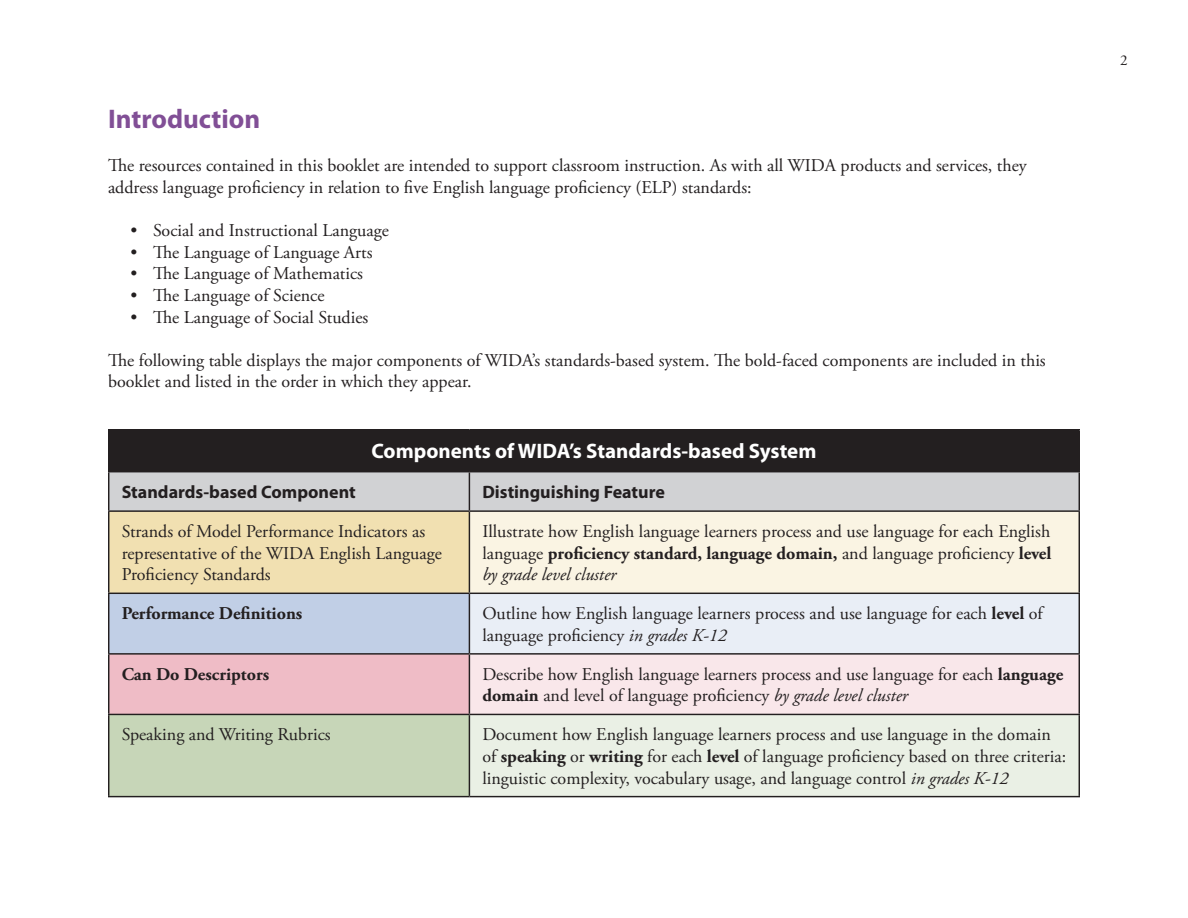
<style>
.page{position:relative;width:1188px;height:918px;background:#fff}
.page>*{position:absolute;margin:0;border:0;box-sizing:border-box;transform-origin:0 0}
.subhead{font:700 27px "Myriad Pro";color:#814f96}
.body{font:700 21px "Myriad Pro";color:#fff}
.body-2{font:18px/21.6px "Adobe Garamond Pro";color:#231f20}
.body-3{font:700 18px "Myriad Pro";color:#231f20}
.body-4{font:700 18px "Adobe Garamond Pro";color:#231f20}
.t1{font:15px "Adobe Garamond Pro";color:#231f20}
.s1{font-weight:700}
.s2{font-style:italic}
</style>
<div class="page">
<div style="left:109px;top:430px;width:970px;height:42px;background:#231f20"></div>
<div style="left:109px;top:472px;width:970px;height:38px;background:#d1d2d4"></div>
<div style="left:109px;top:511px;width:360px;height:82px;background:#f1e0b1"></div>
<div style="left:469px;top:511px;width:610px;height:82px;background:#faf4e3"></div>
<div style="left:109px;top:593px;width:360px;height:61px;background:#c1cfe6"></div>
<div style="left:469px;top:593px;width:610px;height:61px;background:#e9eef6"></div>
<div style="left:109px;top:654px;width:360px;height:60px;background:#efbcc6"></div>
<div style="left:469px;top:654px;width:610px;height:60px;background:#f9e7ea"></div>
<div style="left:109px;top:714px;width:360px;height:83px;background:#c7d6b8"></div>
<div style="left:469px;top:714px;width:610px;height:83px;background:#eaf0e5"></div>
<hr style="left:108px;top:429px;width:361px;height:1px;background:#231f20">
<hr style="left:108px;top:430px;width:1px;height:41px;background:#231f20">
<hr style="left:469px;top:429px;width:611px;height:1px;background:#231f20">
<hr style="left:1079px;top:430px;width:1px;height:41px;background:#231f20">
<hr style="left:108px;top:471px;width:361px;height:1px;background:#231f20">
<hr style="left:108px;top:472px;width:1px;height:38px;background:#231f20">
<hr style="left:469px;top:471px;width:611px;height:1px;background:#231f20">
<hr style="left:469px;top:472px;width:1px;height:38px;background:#231f20">
<hr style="left:1079px;top:472px;width:1px;height:38px;background:#231f20">
<hr style="left:108px;top:510px;width:361px;height:2px;background:#231f20">
<hr style="left:108px;top:512px;width:1px;height:81px;background:#231f20">
<hr style="left:469px;top:510px;width:611px;height:2px;background:#231f20">
<hr style="left:469px;top:512px;width:1px;height:81px;background:#231f20">
<hr style="left:1079px;top:512px;width:1px;height:81px;background:#231f20">
<hr style="left:108px;top:593px;width:361px;height:1px;background:#231f20">
<hr style="left:108px;top:594px;width:1px;height:59px;background:#231f20">
<hr style="left:469px;top:593px;width:611px;height:1px;background:#231f20">
<hr style="left:469px;top:594px;width:1px;height:59px;background:#231f20">
<hr style="left:1079px;top:594px;width:1px;height:59px;background:#231f20">
<hr style="left:108px;top:653px;width:361px;height:2px;background:#231f20">
<hr style="left:108px;top:655px;width:1px;height:59px;background:#231f20">
<hr style="left:469px;top:653px;width:611px;height:2px;background:#231f20">
<hr style="left:469px;top:655px;width:1px;height:59px;background:#231f20">
<hr style="left:1079px;top:655px;width:1px;height:59px;background:#231f20">
<hr style="left:108px;top:714px;width:361px;height:1px;background:#231f20">
<hr style="left:108px;top:715px;width:1px;height:81px;background:#231f20">
<hr style="left:469px;top:714px;width:611px;height:1px;background:#231f20">
<hr style="left:469px;top:715px;width:1px;height:81px;background:#231f20">
<hr style="left:1079px;top:715px;width:1px;height:81px;background:#231f20">
<hr style="left:108px;top:796px;width:361px;height:1px;background:#231f20">
<hr style="left:469px;top:796px;width:611px;height:1px;background:#231f20">
<p class="subhead" style="left:108px;top:102px;width:154px">Introduction</p>
<p class="body-2" style="left:108px;top:156px;width:920px">The resources contained in this booklet are intended to support classroom instruction. As with all WIDA products and services, they address language proficiency in relation to five English language proficiency (ELP) standards:</p>
<p class="body-2" style="left:130px;top:220px;width:260px">• Social and Instructional Language</p>
<p class="body-2" style="left:130px;top:242px;width:244px">• The Language of Language Arts</p>
<p class="body-2" style="left:130px;top:264px;width:234px">• The Language of Mathematics</p>
<p class="body-2" style="left:130px;top:285px;width:196px">• The Language of Science</p>
<p class="body-2" style="left:130px;top:307px;width:239px">• The Language of Social Studies</p>
<p class="body-2" style="left:108px;top:350px;width:939px">The following table displays the major components of WIDA’s standards-based system. The bold-faced components are included in this booklet and listed in the order in which they appear.</p>
<p class="body" style="left:372px;top:438px;width:446px">Components of WIDA’s Standards-based System</p>
<p class="body-3" style="left:122px;top:480px;width:236px">Standards-based Component</p>
<p class="body-3" style="left:482px;top:480px;width:184px">Distinguishing Feature</p>
<p class="body-2" style="left:122px;top:521px;width:322px">Strands of Model Performance Indicators as representative of the WIDA English Language<br>Proficiency Standards</p>
<p class="body-2" style="left:482px;top:521px;width:571px;text-align:justify">Illustrate how English language learners process and use language for each English language <span class="s1">proficiency standard, language domain,</span> and language proficiency <span class="s1">level </span><span class="s2">by grade level cluster</span></p>
<p class="body-4" style="left:122px;top:603px;width:182px">Performance Definitions</p>
<p class="body-2" style="left:482px;top:603px;width:562px">Outline how English language learners process and use language for each <span class="s1">level</span> of language proficiency <span class="s2">in grades K-12</span></p>
<p class="body-4" style="left:122px;top:664px;width:149px">Can Do Descriptors</p>
<p class="body-2" style="left:482px;top:664px;width:582px">Describe how English language learners process and use language for each <span class="s1">language domain</span> and level of language proficiency <span class="s2">by grade level cluster</span></p>
<p class="body-2" style="left:122px;top:725px;width:211px">Speaking and Writing Rubrics</p>
<p class="body-2" style="left:482px;top:725px;width:585px">Document how English language learners process and use language in the domain of <span class="s1">speaking</span> or <span class="s1">writing</span> for each <span class="s1">level</span> of language proficiency based on three criteria: linguistic complexity, vocabulary usage, and language control <span class="s2">in grades K-12</span></p>
<p class="t1" style="left:1120px;top:51px;width:9px">2</p>
</div>
